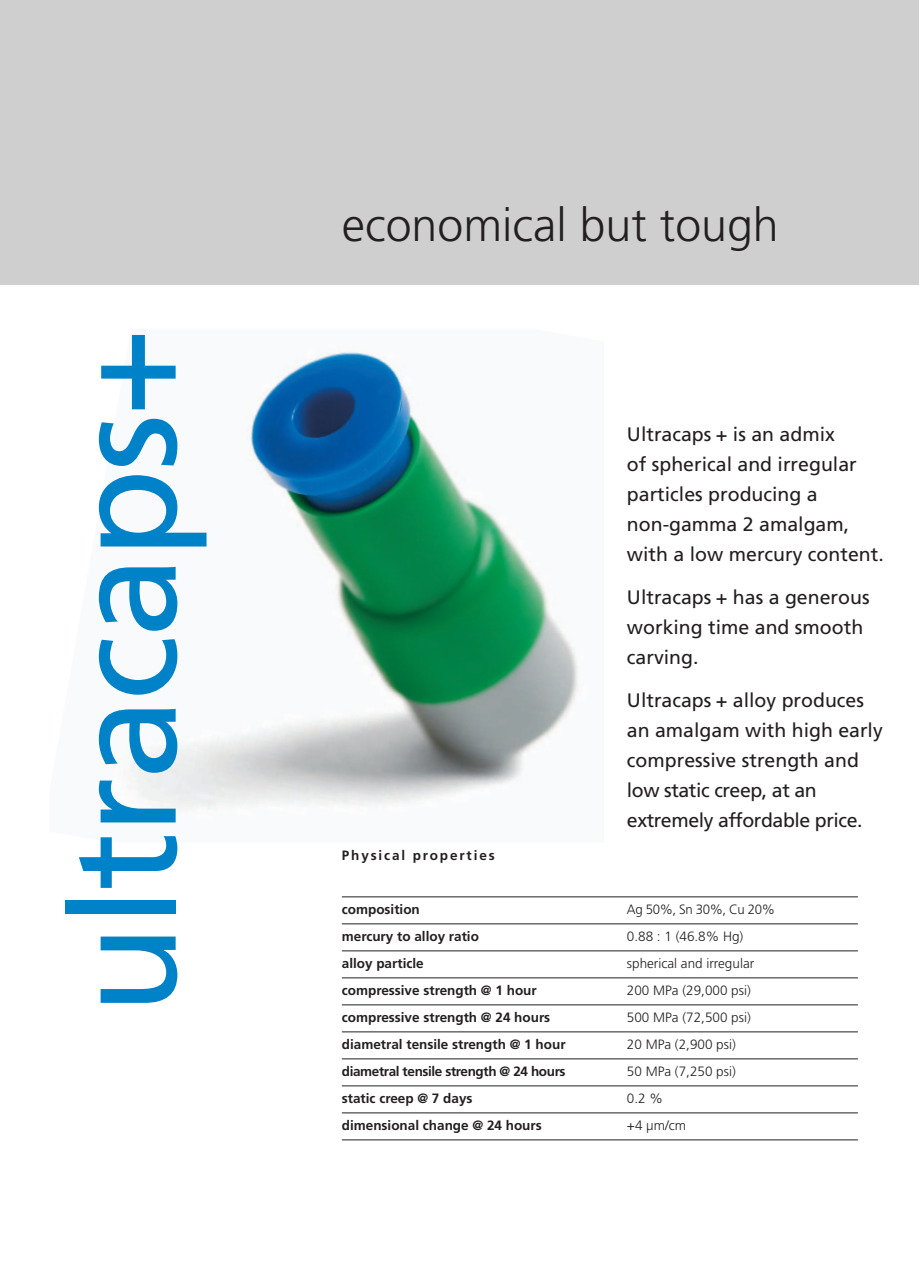
<style>
.page{position:relative;width:919px;height:1263px;background:#fff}
.page>*{position:absolute;margin:0;border:0;box-sizing:border-box;transform-origin:0 0}
.t1{font:147px "Frutiger";letter-spacing:-.015em;color:#0082c8}
.t2{font:300 46.5px "Frutiger";color:#231f20}
.t3{font:19.5px/30px "Frutiger";color:#231f20}
.t4{font:700 13.5px "Frutiger";color:#231f20}
.t5{font:300 13.5px "Frutiger";color:#231f20}
.t6{font:700 13.5px "Frutiger";letter-spacing:-.03em;color:#231f20}
.t7{font:700 13.5px "Frutiger";letter-spacing:.14em;color:#231f20}
.t8{font:300 13.5px "Frutiger";letter-spacing:-.03em;color:#231f20}
</style>
<div class="page">
<img style="left:129px;top:351px;width:450px;height:460px">
<div style="left:0;top:0;width:918px;height:285px;background:#d0cfcf"></div>
<hr style="left:342px;top:896px;width:515px;height:1px;background:#231f20">
<hr style="left:342px;top:923px;width:515px;height:1px;background:#231f20">
<hr style="left:342px;top:950px;width:515px;height:1px;background:#231f20">
<hr style="left:342px;top:977px;width:515px;height:1px;background:#231f20">
<hr style="left:342px;top:1004px;width:515px;height:1px;background:#231f20">
<hr style="left:342px;top:1031px;width:515px;height:1px;background:#231f20">
<hr style="left:342px;top:1058px;width:515px;height:1px;background:#231f20">
<hr style="left:342px;top:1085px;width:515px;height:1px;background:#231f20">
<hr style="left:342px;top:1112px;width:515px;height:1px;background:#231f20">
<hr style="left:342px;top:1139px;width:515px;height:1px;background:#231f20">
<h1 class="t1" style="left:65px;top:1014px;width:688px;rotate:-90deg">ultracaps+</h1>
<h2 class="t2" style="left:342px;top:206px;width:438px">economical but tough</h2>
<p class="t7" style="left:342px;top:850px;width:154px">Physical properties</p>
<p class="t3" style="left:627px;top:421px;width:258px">Ultracaps + is an admix<br>of spherical and irregular particles producing a non-gamma 2 amalgam, with a low mercury content.</p>
<p class="t3" style="left:627px;top:584px;width:244px">Ultracaps + has a generous working time and smooth carving.</p>
<p class="t3" style="left:627px;top:687px;width:257px">Ultracaps + alloy produces an amalgam with high early compressive strength and low static creep, at an extremely affordable price.</p>
<p class="t4" style="left:342px;top:904px;width:79px">composition</p>
<p class="t8" style="left:627px;top:904px;width:150px">Ag 50%, Sn 30%, Cu 20%</p>
<p class="t4" style="left:342px;top:931px;width:139px">mercury to alloy ratio</p>
<p class="t5" style="left:627px;top:931px;width:118px">0.88 : 1 (46.8% Hg)</p>
<p class="t4" style="left:342px;top:958px;width:83px">alloy particle</p>
<p class="t5" style="left:627px;top:958px;width:129px">spherical and irregular</p>
<p class="t4" style="left:342px;top:985px;width:196px">compressive strength @ 1 hour</p>
<p class="t5" style="left:627px;top:985px;width:125px">200 MPa (29,000 psi)</p>
<p class="t4" style="left:342px;top:1012px;width:210px">compressive strength @ 24 hours</p>
<p class="t5" style="left:627px;top:1012px;width:125px">500 MPa (72,500 psi)</p>
<p class="t4" style="left:342px;top:1039px;width:225px">diametral tensile strength @ 1 hour</p>
<p class="t5" style="left:627px;top:1039px;width:110px">20 MPa (2,900 psi)</p>
<p class="t6" style="left:342px;top:1066px;width:225px">diametral tensile strength @ 24 hours</p>
<p class="t5" style="left:627px;top:1066px;width:110px">50 MPa (7,250 psi)</p>
<p class="t4" style="left:342px;top:1093px;width:132px">static creep @ 7 days</p>
<p class="t5" style="left:627px;top:1093px;width:38px">0.2 %</p>
<p class="t4" style="left:342px;top:1120px;width:201px">dimensional change @ 24 hours</p>
<p class="t5" style="left:627px;top:1120px;width:61px">+4 µm/cm</p>
</div>
